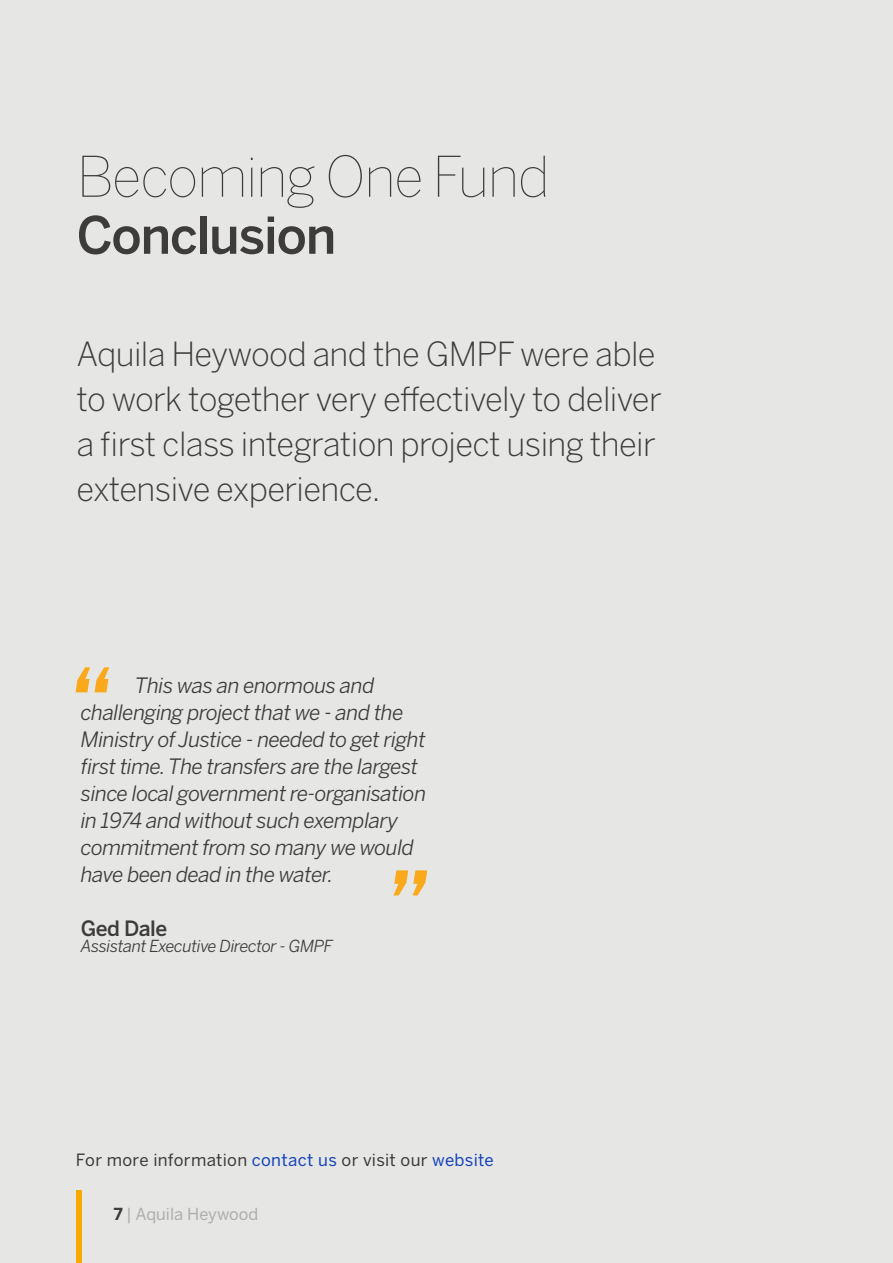
<style>
.page{position:relative;width:893px;height:1263px;background:#e6e7e4}
.page>*{position:absolute;margin:0;border:0;box-sizing:border-box;transform-origin:0 0}
.t1{font:italic 500 103.5px "Benton Sans";color:#f9a91b;scale:.87 1}
._25pt_light___body_g{font:100 55.5px "Benton Sans";letter-spacing:-.025em;color:#3e3c3a}
._25pt_light___body_g-2{font:500 51px "Benton Sans";letter-spacing:-.025em;color:#3e3c3a}
._25pt_light___body_g-3{font:300 33px/45px "Benton Sans";letter-spacing:-.02em;color:#3e3c3a}
._25pt_light___body_g-4{font:italic 21px/27px "Benton Sans";letter-spacing:-.025em;color:#3e3c3a}
._25pt_light___body_g-5{font:500 21px "Benton Sans";letter-spacing:-.025em;color:#3e3c3a}
.Body{font:16.8px "Benton Sans";letter-spacing:.02em;color:#3e3c3a}
._25pt_light___body_g-6{font:italic 16.5px "Benton Sans";letter-spacing:-.025em;color:#3e3c3a}
.t2{font:16.5px "Benton Sans";color:#aeaeae}
.s1{color:#1643bc}
.s2{font-weight:700;color:#3e3c3a}
</style>
<div class="page">
<div style="left:77px;top:1191px;width:5px;height:72px;background:#f8aa00"></div>
<p class="_25pt_light___body_g" style="left:77px;top:143px;width:474px">Becoming One Fund</p>
<p class="_25pt_light___body_g-2" style="left:77px;top:205px;width:261px">Conclusion</p>
<p class="_25pt_light___body_g-3" style="left:77px;top:332px;width:587px">Aquila Heywood and the GMPF were able to work together very effectively to deliver a first class integration project using their extensive experience.</p>
<p class="t1" style="left:67px;top:643px;width:52px">“</p>
<p class="_25pt_light___body_g-4" style="left:81px;top:672px;width:347px;text-indent:54px">This was an enormous and challenging project that we - and the Ministry of Justice - needed to get right first time. The transfers are the largest since local government re-organisation in 1974 and without such exemplary commitment from so many we would have been dead in the water.</p>
<p class="_25pt_light___body_g-5" style="left:81px;top:916px;width:88px">Ged Dale</p>
<p class="_25pt_light___body_g-6" style="left:81px;top:936px;width:254px">Assistant Executive Director - GMPF</p>
<p class="t1" style="left:384px;top:846px;width:52px">”</p>
<p class="Body" style="left:76px;top:1150px;width:419px">For more information <span class="s1">contact us</span> or visit our <span class="s1">website</span></p>
<p class="t2" style="left:114px;top:1204px;width:146px"><span class="s2">7</span> | Aquila Heywood</p>
</div>
